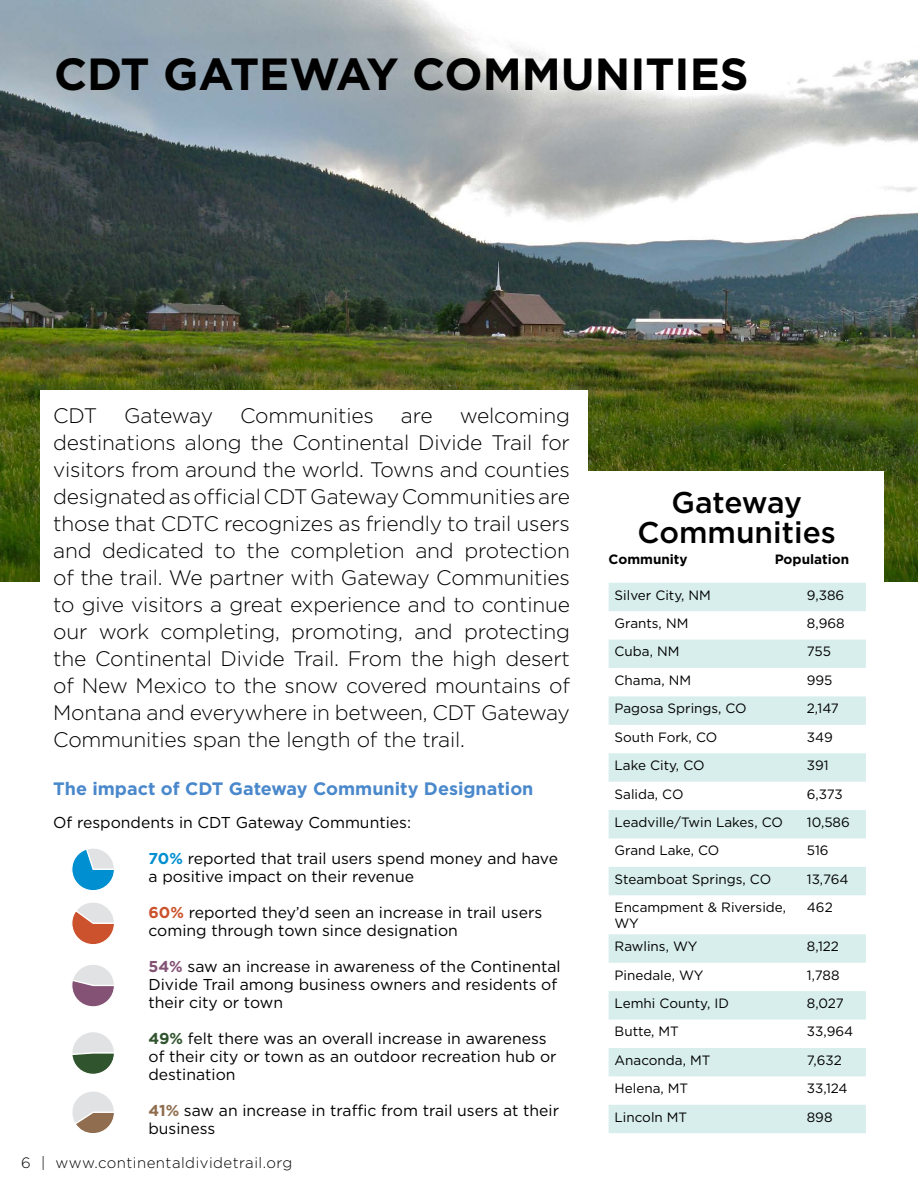
<style>
.page{position:relative;width:918px;height:1188px;background:#fff}
.page>*{position:absolute;margin:0;border:0;box-sizing:border-box;transform-origin:0 0}
.t1{font:700 45px "Gotham";color:#000}
.t2{font:500 30px/30px "Gotham";color:#000;text-align:center}
.t3{font:300 21px/27px "Gotham";letter-spacing:-.01em;color:#000;text-align:justify}
.t4{font:300 21px "Gotham";letter-spacing:-.03em;color:#000}
.t5{font:700 18px "Gotham";color:#4a88cc}
.t6{font:15.75px/18px "Gotham";color:#000}
.t7{font:300 15px "Gotham";letter-spacing:.03em;color:#000}
.t8{font:13.5px/16.2px "Gotham";color:#000}
.t9{font:700 13.5px "Gotham";color:#000}
.s1{font-weight:700;color:#008fd0}
.s2{font-weight:700;color:#cb522c}
.s3{font-weight:700;color:#835275}
.s4{font-weight:700;color:#30542d}
.s5{font-weight:700;color:#8f6d4e}
</style>
<div class="page">
<img style="left:0;top:0;width:918px;height:582px">
<div style="left:40px;top:390px;width:548px;height:268px;background:#fff"></div>
<div style="left:588px;top:471px;width:295px;height:671px;background:#fff"></div>
<svg style="left:609px;top:583px;width:257px;height:550px;fill:#dbf0ee"></svg>
<svg style="left:72px;top:848px;width:42px;height:43px"></svg>
<svg style="left:72px;top:902px;width:42px;height:42px"></svg>
<svg style="left:72px;top:965px;width:42px;height:42px"></svg>
<svg style="left:72px;top:1032px;width:42px;height:101px"></svg>
<h1 class="t1" style="left:54px;top:44px;width:696px">CDT GATEWAY COMMUNITIES</h1>
<p class="t3" style="left:53px;top:402px;width:518px;text-indent:406px">welcoming destinations along the Continental Divide Trail for visitors from around the world. Towns and counties designated as official CDT Gateway Communities are those that CDTC recognizes as friendly to trail users and dedicated to the completion and protection of the trail. We partner with Gateway Communities to give visitors a great experience and to continue our work completing, promoting, and protecting the Continental Divide Trail. From the high desert of New Mexico to the snow covered mountains of Montana and everywhere in between, CDT Gateway Communities span the length of the trail.</p>
<p class="t5" style="left:53px;top:777px;width:482px">The impact of CDT Gateway Community Designation</p>
<p class="t6" style="left:53px;top:813px;width:359px">Of respondents in CDT Gateway Communties:</p>
<p class="t3" style="left:53px;top:402px;width:45px">CDT</p>
<p class="t4" style="left:124px;top:402px;width:90px">Gateway</p>
<p class="t3" style="left:240px;top:402px;width:135px">Communities</p>
<p class="t3" style="left:401px;top:402px;width:33px">are</p>
<p class="t6" style="left:148px;top:849px;width:411px"><span class="s1">70%</span> reported that trail users spend money and have a positive impact on their revenue</p>
<p class="t6" style="left:148px;top:903px;width:395px"><span class="s2">60%</span> reported they’d seen an increase in trail users coming through town since designation</p>
<p class="t6" style="left:148px;top:957px;width:414px"><span class="s3">54%</span> saw an increase in awareness of the Continental<br>Divide Trail among business owners and residents of their city or town</p>
<p class="t6" style="left:148px;top:1029px;width:410px"><span class="s4">49%</span> felt there was an overall increase in awareness of their city or town as an outdoor recreation hub or destination</p>
<p class="t6" style="left:148px;top:1101px;width:412px"><span class="s5">41%</span> saw an increase in traffic from trail users at their business</p>
<p class="t7" style="left:21px;top:1153px;width:273px">6 | www.continentaldividetrail.org</p>
<h2 class="t2" style="left:638px;top:487px;width:200px">Gateway<br>Communities</h2>
<p class="t9" style="left:609px;top:550px;width:81px">Community</p>
<p class="t9" style="left:775px;top:550px;width:76px">Population</p>
<p class="t8" style="left:615px;top:586px;width:98px">Silver City, NM</p>
<p class="t8" style="left:807px;top:586px;width:39px">9,386</p>
<p class="t8" style="left:615px;top:615px;width:75px">Grants, NM</p>
<p class="t8" style="left:807px;top:615px;width:39px">8,968</p>
<p class="t8" style="left:615px;top:643px;width:66px">Cuba, NM</p>
<p class="t8" style="left:807px;top:643px;width:26px">755</p>
<p class="t8" style="left:615px;top:672px;width:78px">Chama, NM</p>
<p class="t8" style="left:807px;top:672px;width:27px">995</p>
<p class="t8" style="left:615px;top:700px;width:134px">Pagosa Springs, CO</p>
<p class="t8" style="left:807px;top:700px;width:34px">2,147</p>
<p class="t8" style="left:615px;top:729px;width:104px">South Fork, CO</p>
<p class="t8" style="left:807px;top:729px;width:27px">349</p>
<p class="t8" style="left:615px;top:757px;width:91px">Lake City, CO</p>
<p class="t8" style="left:807px;top:757px;width:23px">391</p>
<p class="t8" style="left:615px;top:785px;width:70px">Salida, CO</p>
<p class="t8" style="left:807px;top:785px;width:38px">6,373</p>
<p class="t8" style="left:615px;top:814px;width:170px">Leadville/Twin Lakes, CO</p>
<p class="t8" style="left:807px;top:814px;width:45px">10,586</p>
<p class="t8" style="left:615px;top:842px;width:106px">Grand Lake, CO</p>
<p class="t8" style="left:807px;top:842px;width:23px">516</p>
<p class="t8" style="left:615px;top:871px;width:158px">Steamboat Springs, CO</p>
<p class="t8" style="left:807px;top:871px;width:43px">13,764</p>
<p class="t8" style="left:615px;top:899px;width:173px">Encampment &amp; Riverside,<br>WY</p>
<p class="t8" style="left:807px;top:899px;width:27px">462</p>
<p class="t8" style="left:615px;top:938px;width:84px">Rawlins, WY</p>
<p class="t8" style="left:807px;top:938px;width:34px">8,122</p>
<p class="t8" style="left:615px;top:966px;width:90px">Pinedale, WY</p>
<p class="t8" style="left:807px;top:966px;width:34px">1,788</p>
<p class="t8" style="left:615px;top:995px;width:116px">Lemhi County, ID</p>
<p class="t8" style="left:807px;top:995px;width:39px">8,027</p>
<p class="t8" style="left:615px;top:1023px;width:66px">Butte, MT</p>
<p class="t8" style="left:807px;top:1023px;width:48px">33,964</p>
<p class="t8" style="left:615px;top:1052px;width:97px">Anaconda, MT</p>
<p class="t8" style="left:807px;top:1052px;width:36px">7,632</p>
<p class="t8" style="left:615px;top:1080px;width:75px">Helena, MT</p>
<p class="t8" style="left:807px;top:1080px;width:42px">33,124</p>
<p class="t8" style="left:615px;top:1109px;width:74px">Lincoln MT</p>
<p class="t8" style="left:807px;top:1109px;width:27px">898</p>
</div>
